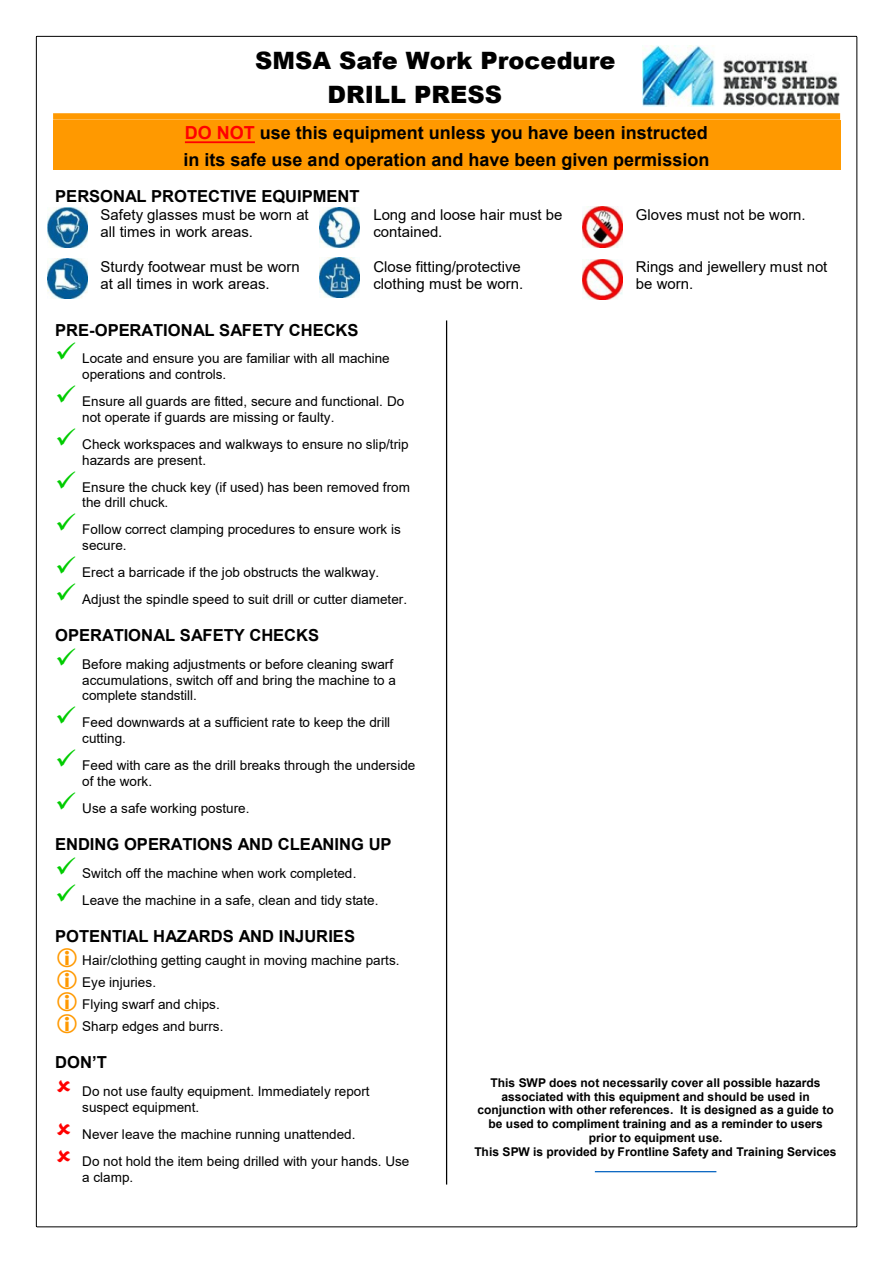
<style>
.page{position:relative;width:893px;height:1263px;background:#fff}
.page>*{position:absolute;margin:0;border:0;box-sizing:border-box;transform-origin:0 0}
.t1{font:900 24px/33.9px "Arial";color:#000}
.t2{font:700 18px/26.7px "Arial";color:#000}
.t3{font:700 16.5px "Arial";color:#000}
.t4{font:15px/17.2px "Arial";color:#000}
.t5{font:13.5px/15.6px "Arial";color:#000}
.t6{font:700 12px/13.8px "Arial";color:#000;text-align:center}
.s1{color:#f00}
</style>
<div class="page">
<div style="left:53px;top:113px;width:787px;height:7px;background:#f90"></div>
<div style="left:53px;top:120px;width:787px;height:26px;background:#f90"></div>
<hr style="left:185px;top:141px;width:70px;height:2px;background:#f00">
<div style="left:53px;top:146px;width:787px;height:24px;background:#f90"></div>
<hr style="left:595px;top:1171px;width:121px;height:1px;background:#0563c1">
<hr style="left:446px;top:320px;width:1px;height:864px;background:#000">
<img style="left:47px;top:258px;width:40px;height:40px">
<img style="left:320px;top:258px;width:40px;height:39px">
<img style="left:320px;top:207px;width:40px;height:40px">
<img style="left:583px;top:260px;width:39px;height:40px">
<img style="left:47px;top:207px;width:40px;height:40px">
<img style="left:583px;top:206px;width:39px;height:41px">
<hr style="left:37px;top:36px;width:819px;height:1px;background:#000">
<hr style="left:36px;top:37px;width:1px;height:1189px;background:#000">
<hr style="left:856px;top:37px;width:1px;height:1189px;background:#000">
<hr style="left:37px;top:1226px;width:819px;height:1px;background:#000">
<img style="left:643px;top:45px;width:197px;height:62px">
<h1 class="t1" style="left:327px;top:44px;width:289px;text-indent:-72px">SMSA Safe Work Procedure<br>DRILL PRESS</h1>
<h2 class="t2" style="left:183px;top:121px;width:527px"><span class="s1">DO NOT</span> use this equipment unless you have been instructed in its safe use and operation and have been given permission</h2>
<p class="t3" style="left:55px;top:190px;width:306px">PERSONAL PROTECTIVE EQUIPMENT</p>
<p class="t4" style="left:101px;top:207px;width:210px">Safety glasses must be worn at all times in work areas.</p>
<p class="t4" style="left:373px;top:207px;width:190px">Long and loose hair must be contained.</p>
<p class="t4" style="left:636px;top:207px;width:171px">Gloves must not be worn.</p>
<p class="t4" style="left:101px;top:259px;width:201px">Sturdy footwear must be worn at all times in work areas.</p>
<p class="t4" style="left:373px;top:259px;width:151px">Close fitting/protective clothing must be worn.</p>
<p class="t4" style="left:636px;top:259px;width:193px">Rings and jewellery must not be worn.</p>
<p class="t3" style="left:55px;top:324px;width:305px">PRE-OPERATIONAL SAFETY CHECKS</p>
<p class="t5" style="left:82px;top:352px;width:309px">Locate and ensure you are familiar with all machine operations and controls.</p>
<p class="t5" style="left:82px;top:395px;width:324px">Ensure all guards are fitted, secure and functional. Do not operate if guards are missing or faulty.</p>
<p class="t5" style="left:82px;top:438px;width:328px">Check workspaces and walkways to ensure no slip/trip hazards are present.</p>
<p class="t5" style="left:82px;top:480px;width:329px">Ensure the chuck key (if used) has been removed from the drill chuck.</p>
<p class="t5" style="left:82px;top:523px;width:320px">Follow correct clamping procedures to ensure work is secure.</p>
<p class="t5" style="left:82px;top:560px;width:326px;line-height:27.2px">Erect a barricade if the job obstructs the walkway.<br>Adjust the spindle speed to suit drill or cutter diameter.</p>
<p class="t3" style="left:55px;top:629px;width:265px">OPERATIONAL SAFETY CHECKS</p>
<p class="t5" style="left:82px;top:658px;width:315px">Before making adjustments or before cleaning swarf accumulations, switch off and bring the machine to a complete standstill.</p>
<p class="t5" style="left:82px;top:716px;width:309px">Feed downwards at a sufficient rate to keep the drill cutting.</p>
<p class="t5" style="left:82px;top:758px;width:335px">Feed with care as the drill breaks through the underside of the work.</p>
<p class="t5" style="left:82px;top:801px;width:169px">Use a safe working posture.</p>
<p class="t3" style="left:55px;top:838px;width:338px">ENDING OPERATIONS AND CLEANING UP</p>
<p class="t5" style="left:82px;top:861px;width:298px;line-height:27.2px">Switch off the machine when work completed.<br>Leave the machine in a safe, clean and tidy state.</p>
<p class="t3" style="left:55px;top:930px;width:301px">POTENTIAL HAZARDS AND INJURIES</p>
<p class="t5" style="left:82px;top:950px;width:319px;line-height:22px">Hair/clothing getting caught in moving machine parts.<br>Eye injuries.<br>Flying swarf and chips.<br>Sharp edges and burrs.</p>
<p class="t3" style="left:55px;top:1056px;width:53px">DON’T</p>
<p class="t5" style="left:82px;top:1085px;width:289px">Do not use faulty equipment. Immediately report suspect equipment.</p>
<p class="t5" style="left:82px;top:1122px;width:329px;line-height:27.2px">Never leave the machine running unattended.<br>Do not hold the item being drilled with your hands. Use</p>
<p class="t5" style="left:82px;top:1170px;width:53px">a clamp.</p>
<p class="t6" style="left:474px;top:1077px;width:364px">This SWP does not necessarily cover all possible hazards associated with this equipment and should be used in conjunction with other references. It is designed as a guide to be used to compliment training and as a reminder to users prior to equipment use.<br>This SPW is provided by Frontline Safety and Training Services</p>
</div>
